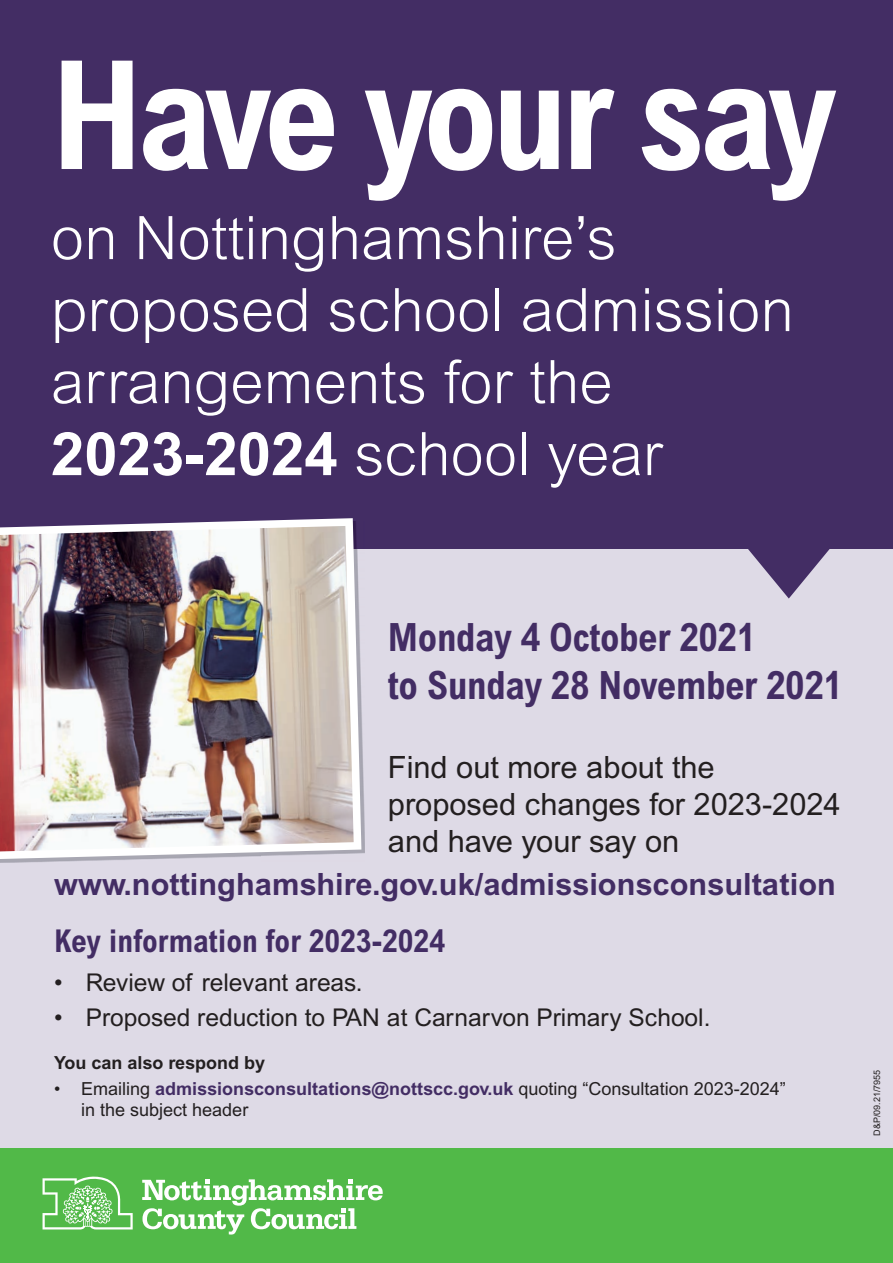
<style>
.page{position:relative;width:893px;height:1263px;background:#fff}
.page>*{position:absolute;margin:0;border:0;box-sizing:border-box;transform-origin:0 0}
.t1{font:700 condensed 151.35px "Arial";letter-spacing:-.04em;color:#fff}
.t2{font:300 60px/72px "Arial";color:#fff}
.t3{font:700 condensed 39px/47.8px "Arial";letter-spacing:-.01em;color:#432d64}
.t4{font:700 condensed 31.5px "Arial";color:#432d64}
.t5{font:30.75px/36.9px "Arial";color:#231f20}
.t6{font:700 30.75px "Arial";color:#432d64}
.t7{font:24.45px "Arial";color:#231f20}
.t8{font:18px/21.6px "Arial";color:#231f20}
.t9{font:700 18px "Arial";color:#231f20}
.t10{font:9px "Arial";color:#231f20}
.s1{font-weight:700}
.s2{font-weight:700;color:#432d64}
</style>
<div class="page">
<div style="left:0;top:17px;width:893px;height:1144px;background:#dedae6"></div>
<div style="left:0;top:0;width:893px;height:549px;background:#432d64"></div>
<svg style="left:748px;top:549px;width:82px;height:49px"></svg>
<img style="left:0;top:694px;width:365px;height:169px">
<img style="left:0;top:518px;width:361px;height:341px">
<div style="left:0;top:1148px;width:893px;height:115px;background:#51b948"></div>
<svg style="left:43px;top:1176px;width:90px;height:53px"></svg>
<svg style="left:142px;top:1179px;width:241px;height:55px"></svg>
<h1 class="t1" style="left:51px;top:28px;width:787px">Have your say</h1>
<h2 class="t2" style="left:51px;top:202px;width:744px">on Nottinghamshire’s proposed school admission arrangements for the<br><span class="s1">2023-2024</span> school year</h2>
<h3 class="t3" style="left:388px;top:613px;width:457px">Monday 4 October 2021<br>to Sunday 28 November 2021</h3>
<h3 class="t5" style="left:388px;top:749px;width:454px">Find out more about the proposed changes for 2023-2024 and have your say on</h3>
<h3 class="t6" style="left:54px;top:866px;width:783px">www.nottinghamshire.gov.uk/admissionsconsultation</h3>
<h3 class="t4" style="left:54px;top:923px;width:392px">Key information for 2023-2024</h3>
<h3 class="t7" style="left:54px;top:969px;width:310px">• Review of relevant areas.</h3>
<h3 class="t7" style="left:54px;top:1003px;width:658px">• Proposed reduction to PAN at Carnarvon Primary School.</h3>
<p class="t9" style="left:54px;top:1052px;width:213px">You can also respond by</p>
<p class="t8" style="left:81px;top:1077px;width:706px;text-indent:-27px">• Emailing <span class="s2">admissionsconsultations@nottscc.gov.uk</span> quoting “Consultation 2023-2024” in the subject header</p>
<p class="t10" style="left:872px;top:1135px;width:68px;rotate:-90deg">D&amp;P/09.21/7955</p>
</div>
